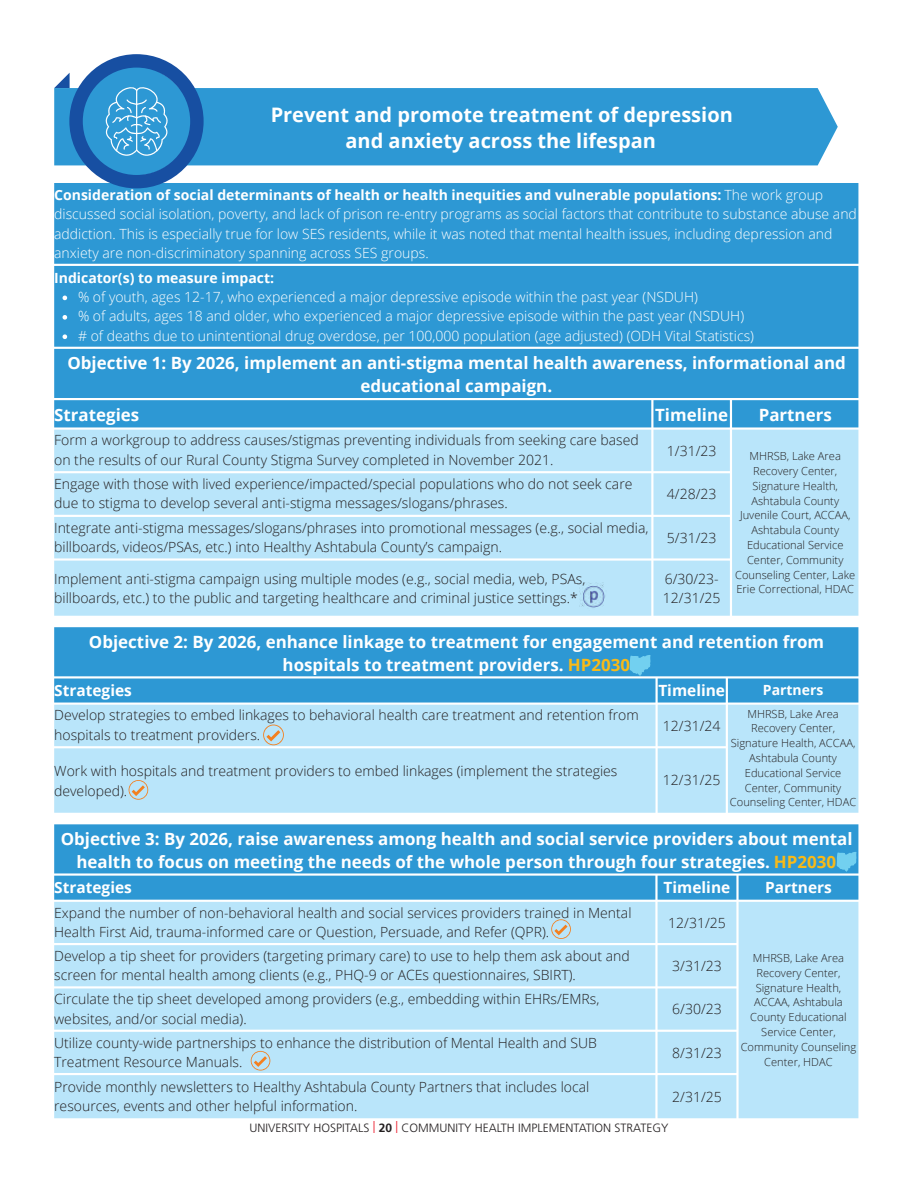
<style>
.page{position:relative;width:918px;height:1188px;background:#fff}
.page>*{position:absolute;margin:0;border:0;box-sizing:border-box;transform-origin:0 0}
.t1{font:700 19.95px/26.8px "Open Sans";color:#fff;text-align:center}
.t2{font:700 16.95px/23.1px "Open Sans";color:#fff;text-align:center}
.t3{font:700 15.45px "Open Sans";color:#fff}
.t4{font:700 14.55px "Open Sans";color:#494f56}
.t5{font:300 13.95px/19.5px "Open Sans";color:#231f20}
.t6{font:300 13.95px/19.5px "Open Sans";color:#fff}
.t7{font:700 13.95px "Open Sans";color:#fff}
.t8{font:300 12px "Frutiger LT Pro";color:#231f20}
.t9{font:300 11.1px/14.9px "Open Sans";color:#231f20;text-align:center}
.s1{font-weight:700}
.s2{color:#f8ba18}
.s3{color:#ec1b2b}
</style>
<div class="page">
<div style="left:204px;top:88px;width:634px;height:77px;background:#2d98d4"></div>
<div style="left:54px;top:183px;width:804px;height:244px;background:#2d98d4"></div>
<div style="left:54px;top:430px;width:804px;height:186px;background:#b9e5fa"></div>
<svg style="left:63px;top:296px;width:4px;height:4px"></svg>
<svg style="left:63px;top:315px;width:4px;height:5px"></svg>
<svg style="left:63px;top:334px;width:4px;height:5px"></svg>
<svg style="left:54px;top:54px;width:150px;height:134px"></svg>
<svg style="left:54px;top:627px;width:804px;height:76px;background:#359cd5"></svg>
<div style="left:54px;top:705px;width:804px;height:108px;background:#b9e5fa"></div>
<div style="left:54px;top:824px;width:804px;height:76px;background:#2d98d4"></div>
<div style="left:54px;top:902px;width:804px;height:216px;background:#b9e5fa"></div>
<svg style="left:263px;top:725px;width:21px;height:20px"></svg>
<svg style="left:129px;top:780px;width:19px;height:20px"></svg>
<svg style="left:551px;top:919px;width:20px;height:20px"></svg>
<svg style="left:251px;top:1051px;width:19px;height:20px"></svg>
<svg style="left:630px;top:655px;width:21px;height:21px"></svg>
<svg style="left:837px;top:852px;width:20px;height:20px"></svg>
<img style="left:579px;top:582px;width:29px;height:29px">
<p class="t1" style="left:271px;top:100px;width:464px">Prevent and promote treatment of depression and anxiety across the lifespan</p>
<p class="t6" style="left:54px;top:184px;width:804px"><span class="s1">Consideration of social determinants of health or health inequities and vulnerable populations:</span> The work group discussed social isolation, poverty, and lack of prison re-entry programs as social factors that contribute to substance abuse and addiction. This is especially true for low SES residents, while it was noted that mental health issues, including depression and anxiety are non-discriminatory spanning across SES groups.</p>
<p class="t6" style="left:78px;top:287px;width:677px">% of youth, ages 12-17, who experienced a major depressive episode within the past year (NSDUH)<br>% of adults, ages 18 and older, who experienced a major depressive episode within the past year (NSDUH) # of deaths due to unintentional drug overdose, per 100,000 population (age adjusted) (ODH Vital Statistics)</p>
<p class="t7" style="left:54px;top:268px;width:221px">Indicator(s) to measure impact:</p>
<p class="t2" style="left:67px;top:351px;width:780px">Objective 1: By 2026, implement an anti-stigma mental health awareness, informational and educational campaign.</p>
<p class="t2" style="left:54px;top:402px;width:87px">Strategies</p>
<p class="t2" style="left:655px;top:402px;width:75px">Timeline</p>
<p class="t2" style="left:759px;top:402px;width:75px">Partners</p>
<p class="t5" style="left:54px;top:430px;width:586px">Form a workgroup to address causes/stigmas preventing individuals from seeking care based on the results of our Rural County Stigma Survey completed in November 2021.</p>
<p class="t5" style="left:667px;top:440px;width:51px">1/31/23</p>
<p class="t9" style="left:735px;top:448px;width:122px">MHRSB, Lake Area<br>Recovery Center,<br>Signature Health,<br>Ashtabula County<br>Juvenile Court, ACCAA,<br>Ashtabula County<br>Educational Service<br>Center, Community<br>Counseling Center, Lake<br>Erie Correctional, HDAC</p>
<p class="t5" style="left:54px;top:474px;width:580px">Engage with those with lived experience/impacted/special populations who do not seek care due to stigma to develop several anti-stigma messages/slogans/phrases.</p>
<p class="t5" style="left:667px;top:484px;width:51px">4/28/23</p>
<p class="t5" style="left:54px;top:518px;width:596px">Integrate anti-stigma messages/slogans/phrases into promotional messages (e.g., social media, billboards, videos/PSAs, etc.) into Healthy Ashtabula County’s campaign.</p>
<p class="t5" style="left:667px;top:528px;width:51px">5/31/23</p>
<p class="t5" style="left:54px;top:569px;width:533px">Implement anti-stigma campaign using multiple modes (e.g., social media, web, PSAs, billboards, etc.) to the public and targeting healthcare and criminal justice settings.*</p>
<p class="t5" style="left:663px;top:569px;width:59px">6/30/23-<br>12/31/25</p>
<p class="t2" style="left:89px;top:629px;width:737px">Objective 2: By 2026, enhance linkage to treatment for engagement and retention from hospitals to treatment providers. <span class="s2">HP2030</span></p>
<p class="t3" style="left:54px;top:680px;width:79px">Strategies</p>
<p class="t3" style="left:658px;top:680px;width:68px">Timeline</p>
<p class="t7" style="left:763px;top:680px;width:62px">Partners</p>
<p class="t5" style="left:54px;top:705px;width:586px">Develop strategies to embed linkages to behavioral health care treatment and retention from hospitals to treatment providers.</p>
<p class="t5" style="left:663px;top:715px;width:59px">12/31/24</p>
<p class="t9" style="left:730px;top:706px;width:128px">MHRSB, Lake Area<br>Recovery Center,<br>Signature Health, ACCAA,<br>Ashtabula County<br>Educational Service<br>Center, Community<br>Counseling Center, HDAC</p>
<p class="t5" style="left:54px;top:761px;width:565px">Work with hospitals and treatment providers to embed linkages (implement the strategies developed).</p>
<p class="t5" style="left:663px;top:770px;width:59px">12/31/25</p>
<p class="t2" style="left:61px;top:827px;width:793px">Objective 3: By 2026, raise awareness among health and social service providers about mental health to focus on meeting the needs of the whole person through four strategies. <span class="s2">HP2030</span></p>
<p class="t3" style="left:54px;top:877px;width:79px">Strategies</p>
<p class="t3" style="left:664px;top:877px;width:68px">Timeline</p>
<p class="t3" style="left:765px;top:877px;width:68px">Partners</p>
<p class="t5" style="left:54px;top:902px;width:579px">Expand the number of non-behavioral health and social services providers trained in Mental<br>Health First Aid, trauma-informed care or Question, Persuade, and Refer (QPR).</p>
<p class="t5" style="left:668px;top:913px;width:59px">12/31/25</p>
<p class="t9" style="left:741px;top:950px;width:117px">MHRSB, Lake Area<br>Recovery Center,<br>Signature Health,<br>ACCAA, Ashtabula<br>County Educational<br>Service Center,<br>Community Counseling<br>Center, HDAC</p>
<p class="t5" style="left:54px;top:946px;width:577px">Develop a tip sheet for providers (targeting primary care) to use to help them ask about and screen for mental health among clients (e.g., PHQ-9 or ACEs questionnaires, SBIRT).</p>
<p class="t5" style="left:672px;top:956px;width:51px">3/31/23</p>
<p class="t5" style="left:54px;top:989px;width:547px">Circulate the tip sheet developed among providers (e.g., embedding within EHRs/EMRs, websites, and/or social media).</p>
<p class="t5" style="left:672px;top:999px;width:51px">6/30/23</p>
<p class="t5" style="left:54px;top:1032px;width:544px">Utilize county-wide partnerships to enhance the distribution of Mental Health and SUB<br>Treatment Resource Manuals.</p>
<p class="t5" style="left:672px;top:1043px;width:51px">8/31/23</p>
<p class="t5" style="left:54px;top:1077px;width:537px">Provide monthly newsletters to Healthy Ashtabula County Partners that includes local resources, events and other helpful information.</p>
<p class="t5" style="left:672px;top:1087px;width:51px">2/31/25</p>
<p class="t4" style="left:284px;top:1122px;width:305px">2023-2025 Healthy Ashtabula County CHIP</p>
<p class="t8" style="left:249px;top:1121px;width:421px">UNIVERSITY HOSPITALS <span class="s3">|</span> <span class="s1">20</span> <span class="s3">|</span> COMMUNITY HEALTH IMPLEMENTATION STRATEGY</p>
</div>
